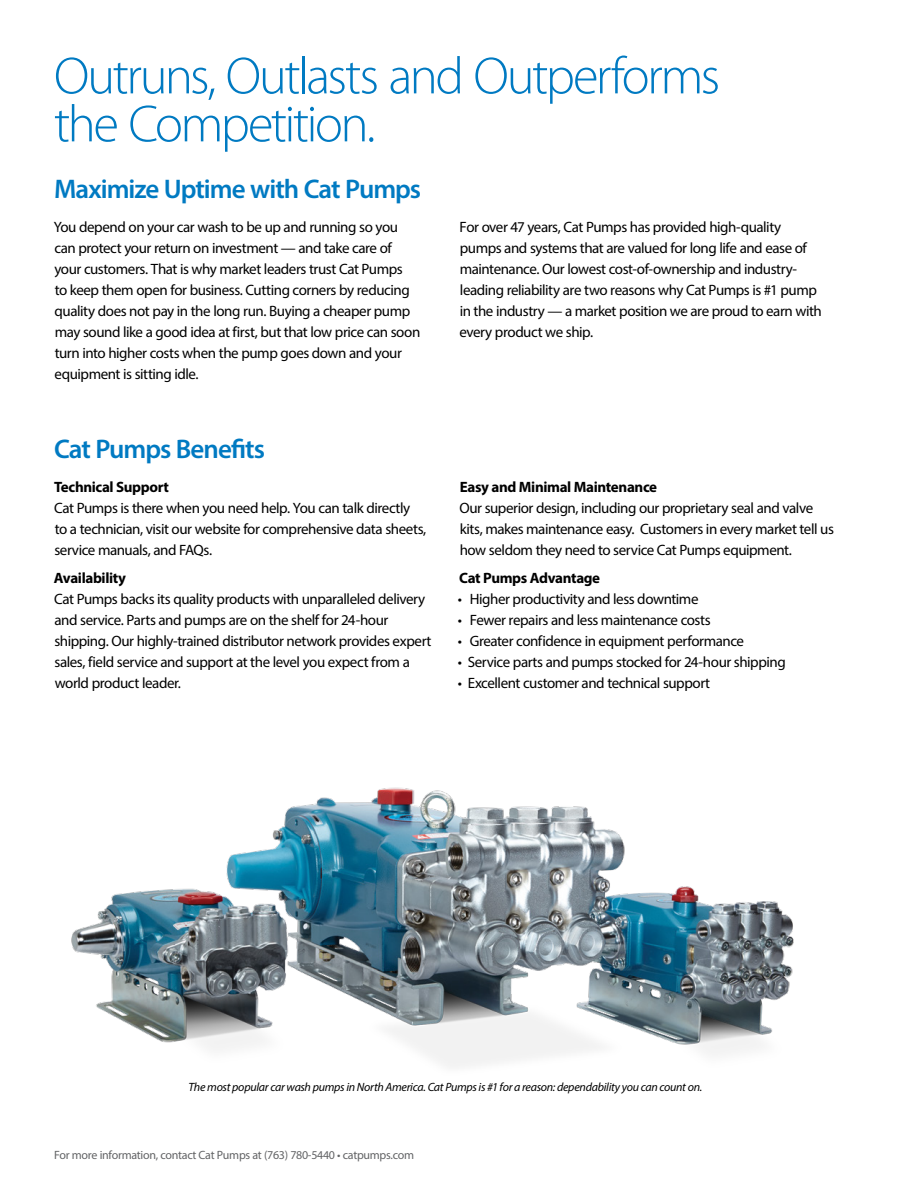
<style>
.page{position:relative;width:918px;height:1188px;background:#fff}
.page>*{position:absolute;margin:0;border:0;box-sizing:border-box;transform-origin:0 0}
.t1{font:300 52.5px/48px "Myriad Pro";letter-spacing:-.045em;color:#007ac2}
.t2{font:600 27px "Myriad Pro";letter-spacing:-.04em;color:#007ac2}
.t3{font:15px/21px "Myriad Pro";letter-spacing:-.03em;color:#000}
.t4{font:700 15px "Myriad Pro";letter-spacing:-.025em;color:#000}
.t5{font:italic 12px "Myriad Pro";letter-spacing:-.02em;color:#000}
.t6{font:12px "Myriad Pro";letter-spacing:-.025em;color:#636466}
</style>
<div class="page">
<img style="left:71px;top:787px;width:723px;height:280px">
<h1 class="t1" style="left:54px;top:53px;width:668px">Outruns, Outlasts and Outperforms the Competition.</h1>
<h2 class="t2" style="left:54px;top:172px;width:369px">Maximize Uptime with Cat Pumps</h2>
<p class="t3" style="left:54px;top:216px;width:368px">You depend on your car wash to be up and running so you can protect your return on investment — and take care of your customers. That is why market leaders trust Cat Pumps<br>to keep them open for business. Cutting corners by reducing quality does not pay in the long run. Buying a cheaper pump may sound like a good idea at first, but that low price can soon turn into higher costs when the pump goes down and your equipment is sitting idle.</p>
<p class="t3" style="left:460px;top:216px;width:364px">For over 47 years, Cat Pumps has provided high-quality pumps and systems that are valued for long life and ease of maintenance. Our lowest cost-of-ownership and industry&shy;leading reliability are two reasons why Cat Pumps is #1 pump in the industry — a market position we are proud to earn with every product we ship.</p>
<h2 class="t2" style="left:54px;top:432px;width:213px">Cat Pumps Benefits</h2>
<p class="t4" style="left:54px;top:477px;width:116px">Technical Support</p>
<p class="t3" style="left:54px;top:497px;width:374px">Cat Pumps is there when you need help. You can talk directly to a technician, visit our website for comprehensive data sheets, service manuals, and FAQs.</p>
<p class="t4" style="left:54px;top:568px;width:74px">Availability</p>
<p class="t3" style="left:54px;top:588px;width:379px">Cat Pumps backs its quality products with unparalleled delivery and service. Parts and pumps are on the shelf for 24-hour shipping. Our highly-trained distributor network provides expert sales, field service and support at the level you expect from a world product leader.</p>
<p class="t4" style="left:460px;top:477px;width:199px">Easy and Minimal Maintenance</p>
<p class="t3" style="left:459px;top:497px;width:376px">Our superior design, including our proprietary seal and valve kits, makes maintenance easy. Customers in every market tell us how seldom they need to service Cat Pumps equipment.</p>
<p class="t4" style="left:459px;top:568px;width:143px">Cat Pumps Advantage</p>
<p class="t3" style="left:458px;top:588px;width:242px">• Higher productivity and less downtime</p>
<p class="t3" style="left:458px;top:609px;width:254px">• Fewer repairs and less maintenance costs</p>
<p class="t3" style="left:458px;top:630px;width:288px">• Greater confidence in equipment performance</p>
<p class="t3" style="left:458px;top:651px;width:329px">• Service parts and pumps stocked for 24-hour shipping</p>
<p class="t3" style="left:458px;top:672px;width:254px">• Excellent customer and technical support</p>
<p class="t5" style="left:189px;top:1080px;width:515px">The most popular car wash pumps in North America. Cat Pumps is #1 for a reason: dependability you can count on.</p>
<p class="t6" style="left:54px;top:1147px;width:362px">For more information, contact Cat Pumps at (763) 780-5440 • catpumps.com</p>
</div>
